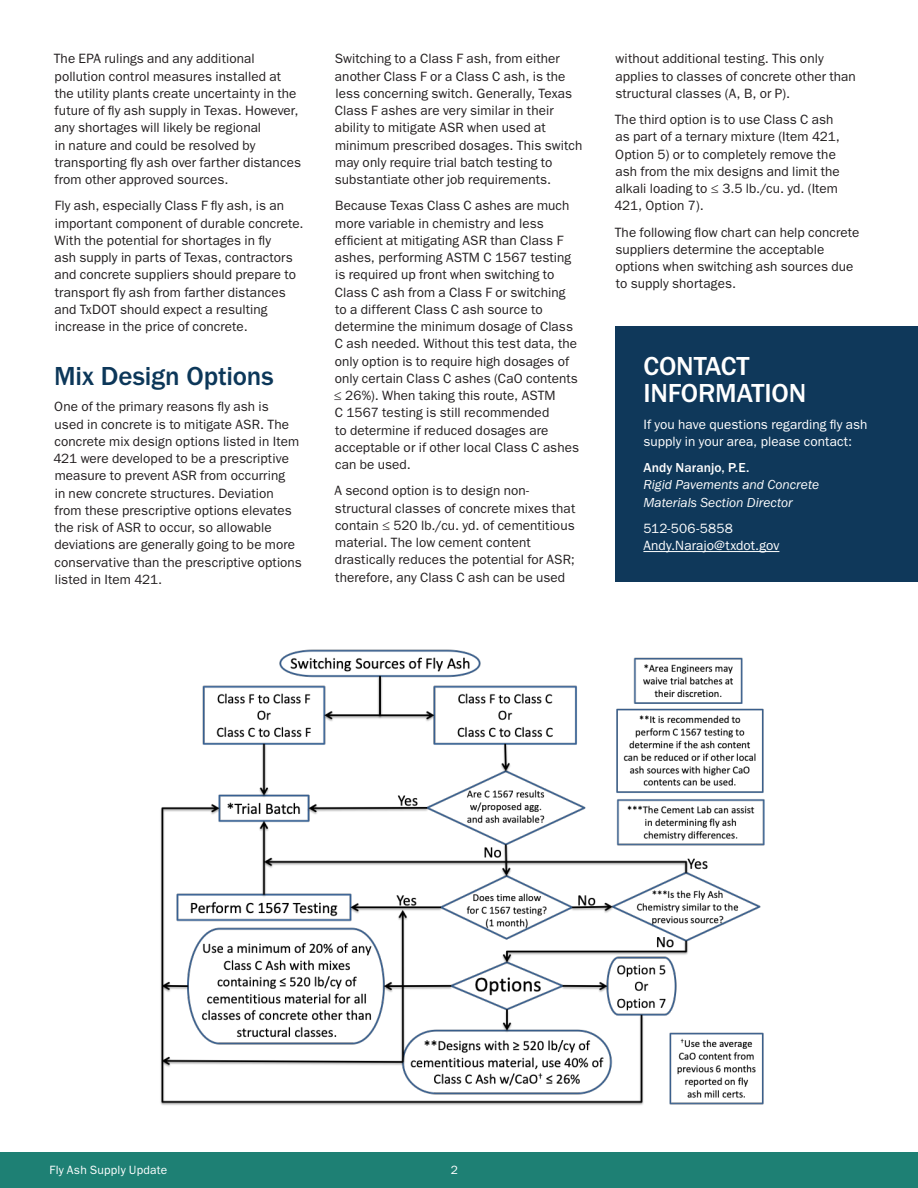
<style>
.page{position:relative;width:918px;height:1188px;background:#fff}
.page>*{position:absolute;margin:0;border:0;box-sizing:border-box;transform-origin:0 0}
.t1{font:500 27px/27px "ITC Franklin Gothic Std";letter-spacing:-.005em;color:#fff}
.t2{font:500 27px "ITC Franklin Gothic Std";letter-spacing:-.005em;color:#0c3759}
.Body_Text{font:13.5px/17.2px "ITC Franklin Gothic Std";letter-spacing:.005em;color:#231f20}
.Body_Text-2{font:13.5px/17.2px "ITC Franklin Gothic Std";letter-spacing:.005em;color:#fff}
.Body_Text-3{font:italic 13.5px/17.2px "ITC Franklin Gothic Std";color:#fff}
.t3{font:12px "ITC Franklin Gothic Std";letter-spacing:.02em;color:#fff}
.s1{font-weight:500;font-style:normal}
</style>
<div class="page">
<div style="left:0;top:1152px;width:918px;height:36px;background:#1e8074"></div>
<div style="left:615px;top:326px;width:303px;height:255px;background:#0f385a"></div>
<hr style="left:643px;top:551px;width:136px;height:1px;background:#fff">
<img style="left:160px;top:649px;width:605px;height:456px">
<p class="Body_Text" style="left:54px;top:50px;width:249px">The EPA rulings and any additional pollution control measures installed at the utility plants create uncertainty in the future of fly ash supply in Texas. However, any shortages will likely be regional<br>in nature and could be resolved by transporting fly ash over farther distances from other approved sources.</p>
<p class="Body_Text" style="left:54px;top:197px;width:251px">Fly ash, especially Class F fly ash, is an important component of durable concrete.<br>With the potential for shortages in fly<br>ash supply in parts of Texas, contractors and concrete suppliers should prepare to transport fly ash from farther distances and TxDOT should expect a resulting increase in the price of concrete.</p>
<h2 class="t2" style="left:54px;top:361px;width:221px">Mix Design Options</h2>
<p class="Body_Text" style="left:53px;top:398px;width:250px">One of the primary reasons fly ash is<br>used in concrete is to mitigate ASR. The concrete mix design options listed in Item 421 were developed to be a prescriptive measure to prevent ASR from occurring<br>in new concrete structures. Deviation from these prescriptive options elevates the risk of ASR to occur, so allowable deviations are generally going to be more conservative than the prescriptive options listed in Item 421.</p>
<p class="Body_Text" style="left:335px;top:50px;width:249px">Switching to a Class F ash, from either another Class F or a Class C ash, is the less concerning switch. Generally, Texas Class F ashes are very similar in their ability to mitigate ASR when used at minimum prescribed dosages. This switch may only require trial batch testing to substantiate other job requirements.</p>
<p class="Body_Text" style="left:334px;top:197px;width:247px">Because Texas Class C ashes are much more variable in chemistry and less efficient at mitigating ASR than Class F ashes, performing ASTM C 1567 testing is required up front when switching to Class C ash from a Class F or switching to a different Class C ash source to determine the minimum dosage of Class C ash needed. Without this test data, the only option is to require high dosages of only certain Class C ashes (CaO contents ≤ 26%). When taking this route, ASTM<br>C 1567 testing is still recommended<br>to determine if reduced dosages are acceptable or if other local Class C ashes can be used.</p>
<p class="Body_Text" style="left:334px;top:482px;width:242px">A second option is to design non&shy;structural classes of concrete mixes that contain ≤ 520 lb./cu. yd. of cementitious material. The low cement content drastically reduces the potential for ASR; therefore, any Class C ash can be used</p>
<p class="Body_Text" style="left:615px;top:50px;width:242px">without additional testing. This only applies to classes of concrete other than structural classes (A, B, or P).</p>
<p class="Body_Text" style="left:614px;top:111px;width:227px">The third option is to use Class C ash as part of a ternary mixture (Item 421, Option 5) or to completely remove the ash from the mix designs and limit the alkali loading to ≤ 3.5 lb./cu. yd. (Item 421, Option 7).</p>
<p class="Body_Text" style="left:615px;top:223px;width:246px">The following flow chart can help concrete suppliers determine the acceptable options when switching ash sources due to supply shortages.</p>
<h2 class="t1" style="left:643px;top:353px;width:164px">CONTACT<br>INFORMATION</h2>
<p class="Body_Text-2" style="left:643px;top:416px;width:226px">If you have questions regarding fly ash supply in your area, please contact:</p>
<p class="Body_Text-3" style="left:643px;top:459px;width:177px"><span class="s1">Andy Naranjo, P.E.<br></span>Rigid Pavements and Concrete<br>Materials Section Director</p>
<p class="Body_Text-2" style="left:643px;top:520px;width:137px">512-506-5858<br>Andy.Narajo@txdot.gov</p>
<p class="t3" style="left:50px;top:1163px;width:119px">Fly Ash Supply Update</p>
<p class="t3" style="left:451px;top:1163px;width:9px">2</p>
</div>
